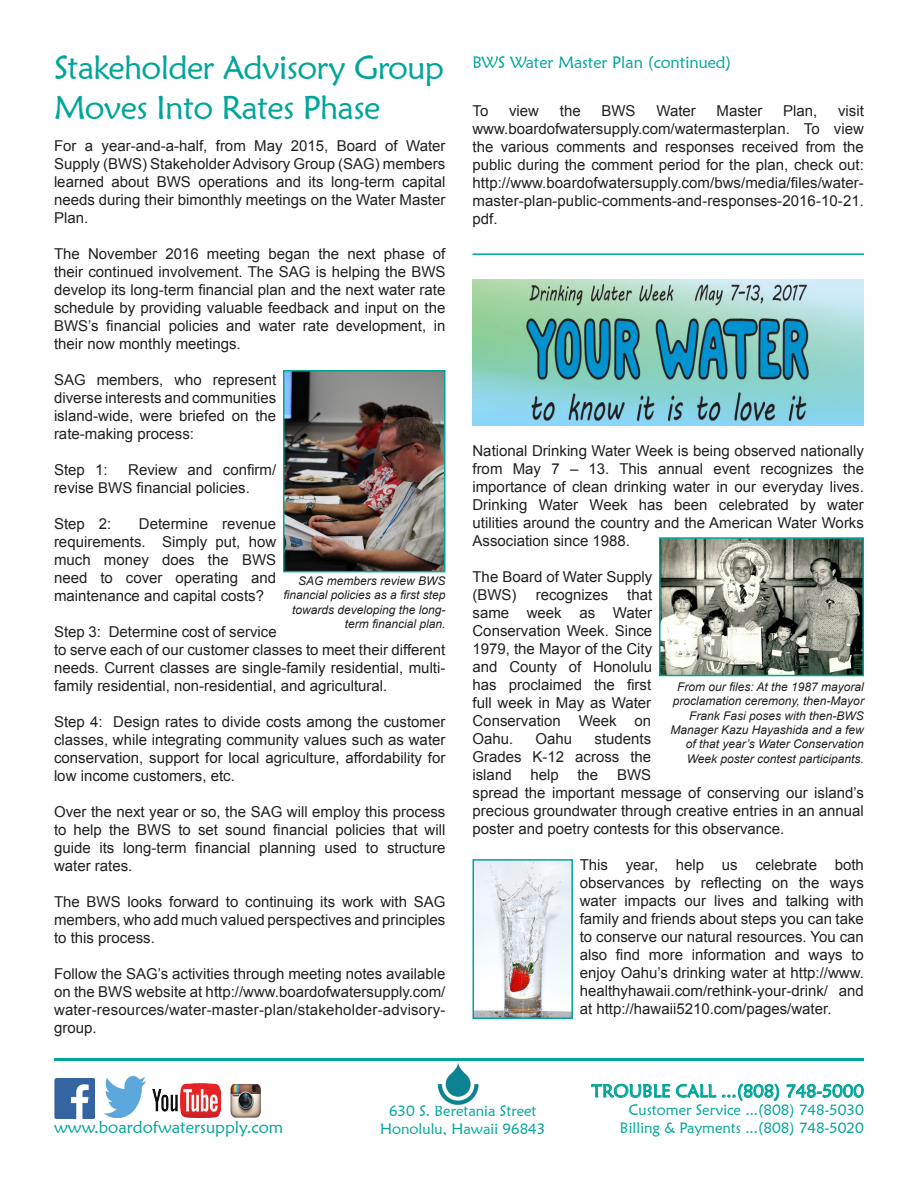
<style>
.page{position:relative;width:918px;height:1188px;background:#fff}
.page>*{position:absolute;margin:0;border:0;box-sizing:border-box;transform-origin:0 0}
.t1{font:33px/39.6px "Maiandra GD";letter-spacing:-.02em;color:#00a599}
.t2{font:18px "Maiandra GD";color:#00a599}
.t3{font:16.8px "Maiandra GD";color:#00a599}
.t4{font:16.5px "Maiandra GD";color:#00a599}
.t5{font:15px/18px "Arial";color:#231f20;text-align:justify}
.t6{font:15px "Maiandra GD";color:#00a599}
.t7{font:italic 12px/14.4px "Arial";color:#231f20;text-align:right}
</style>
<div class="page">
<svg style="left:590px;top:1083px;width:189px;height:18px"></svg>
<svg style="left:786px;top:1084px;width:78px;height:14px"></svg>
<img style="left:437px;top:1063px;width:42px;height:42px">
<hr style="left:54px;top:1058px;width:810px;height:3px;background:#00a599">
<img style="left:105px;top:1077px;width:40px;height:40px">
<img style="left:54px;top:1078px;width:40px;height:41px">
<img style="left:230px;top:1085px;width:31px;height:33px">
<img style="left:153px;top:1084px;width:67px;height:33px">
<img style="left:472px;top:279px;width:392px;height:147px">
<hr style="left:472px;top:253px;width:392px;height:2px;background:#00a599">
<img style="left:475px;top:862px;width:95px;height:154px">
<div style="left:472px;top:859px;width:101px;height:160px;border:2px solid #00a599"></div>
<img style="left:286px;top:373px;width:157px;height:196px">
<div style="left:283px;top:370px;width:163px;height:202px;border:2px solid #00a599"></div>
<img style="left:662px;top:540px;width:199px;height:133px">
<div style="left:659px;top:537px;width:205px;height:139px;border:2px solid #00a599"></div>
<p class="t1" style="left:54px;top:47px;width:392px">Stakeholder Advisory Group<br>Moves Into Rates Phase</p>
<p class="t5" style="left:54px;top:137px;width:393px">For a year-and-a-half, from May 2015, Board of Water Supply (BWS) Stakeholder Advisory Group (SAG) members learned about BWS operations and its long-term capital needs during their bimonthly meetings on the Water Master Plan.</p>
<p class="t5" style="left:54px;top:245px;width:393px">The November 2016 meeting began the next phase of their continued involvement. The SAG is helping the BWS develop its long-term financial plan and the next water rate schedule by providing valuable feedback and input on the BWS’s financial policies and water rate development, in their now monthly meetings.</p>
<p class="t5" style="left:54px;top:371px;width:224px">SAG members, who represent diverse interests and communities island-wide, were briefed on the rate-making process:</p>
<p class="t5" style="left:54px;top:461px;width:55px">Step 1:</p>
<p class="t5" style="left:54px;top:461px;width:224px;text-indent:74px">Review and confirm/ revise BWS financial policies.</p>
<p class="t5" style="left:54px;top:515px;width:59px">Step 2:</p>
<p class="t5" style="left:54px;top:515px;width:224px;text-indent:85px">Determine revenue requirements. Simply put, how much money does the BWS need to cover operating and maintenance and capital costs?</p>
<p class="t5" style="left:54px;top:623px;width:393px;text-align:left">Step 3: Determine cost of service<br>to serve each of our customer classes to meet their different needs. Current classes are single-family residential, multi&shy;family residential, non-residential, and agricultural.</p>
<p class="t5" style="left:54px;top:713px;width:393px">Step 4: Design rates to divide costs among the customer classes, while integrating community values such as water conservation, support for local agriculture, affordability for low income customers, etc.</p>
<p class="t5" style="left:54px;top:803px;width:393px">Over the next year or so, the SAG will employ this process to help the BWS to set sound financial policies that will guide its long-term financial planning used to structure water rates.</p>
<p class="t5" style="left:54px;top:893px;width:393px">The BWS looks forward to continuing its work with SAG members, who add much valued perspectives and principles to this process.</p>
<p class="t5" style="left:54px;top:965px;width:393px">Follow the SAG’s activities through meeting notes available on the BWS website at http://www.boardofwatersupply.com/ water-resources/water-master-plan/stakeholder-advisory&shy;group.</p>
<p class="t7" style="left:284px;top:574px;width:163px">SAG members review BWS financial policies as a first step towards developing the long&shy;term financial plan.</p>
<p class="t4" style="left:472px;top:52px;width:260px">BWS Water Master Plan (continued)</p>
<p class="t5" style="left:472px;top:102px;width:17px">To</p>
<p class="t5" style="left:509px;top:102px;width:31px">view</p>
<p class="t5" style="left:560px;top:102px;width:22px">the</p>
<p class="t5" style="left:601px;top:102px;width:36px">BWS</p>
<p class="t5" style="left:656px;top:102px;width:41px">Water</p>
<p class="t5" style="left:717px;top:102px;width:47px">Master</p>
<p class="t5" style="left:783px;top:102px;width:36px">Plan,</p>
<p class="t5" style="left:472px;top:102px;width:393px;text-indent:366px">visit www.boardofwatersupply.com/watermasterplan. To view the various comments and responses received from the public during the comment period for the plan, check out: http://www.boardofwatersupply.com/bws/media/files/water&shy;master-plan-public-comments-and-responses-2016-10-21. pdf.</p>
<p class="t5" style="left:472px;top:442px;width:393px">National Drinking Water Week is being observed nationally from May 7 – 13. This annual event recognizes the importance of clean drinking water in our everyday lives.<br>Drinking Water Week has been celebrated by water utilities around the country and the American Water Works Association since 1988.</p>
<p class="t5" style="left:472px;top:568px;width:181px">The Board of Water Supply (BWS)</p>
<p class="t5" style="left:472px;top:586px;width:181px;text-indent:155px">that same week as Water Conservation Week. Since 1979, the Mayor of the City and County of Honolulu has proclaimed the first full week in May as Water Conservation Week on Oahu.</p>
<p class="t5" style="left:536px;top:586px;width:74px">recognizes</p>
<p class="t7" style="left:671px;top:680px;width:195px">From our files: At the 1987 mayoral proclamation ceremony, then-Mayor Frank Fasi poses with then-BWS Manager Kazu Hayashida and a few of that year’s Water Conservation Week poster contest participants.</p>
<p class="t5" style="left:536px;top:730px;width:38px">Oahu</p>
<p class="t5" style="left:472px;top:730px;width:393px;text-align:left;text-indent:122px">students<br>Grades K-12 across the<br>island help the BWS<br>spread the important message of conserving our island’s precious groundwater through creative entries in an annual poster and poetry contests for this observance.</p>
<p class="t5" style="left:580px;top:856px;width:286px">This year, help us celebrate both observances by reflecting on the ways water impacts our lives and talking with family and friends about steps you can take to conserve our natural resources. You can also find more information and ways to enjoy Oahu’s drinking water at http://www. healthyhawaii.com/rethink-your-drink/ and at http://hawaii5210.com/pages/water.</p>
<p class="t2" style="left:591px;top:1080px;width:274px">TROUBLE CALL ...(808) 748-5000</p>
<p class="t6" style="left:629px;top:1101px;width:237px">Customer Service ...(808) 748-5030</p>
<p class="t6" style="left:389px;top:1102px;width:149px">630 S. Beretania Street</p>
<p class="t6" style="left:380px;top:1120px;width:167px">Honolulu, Hawaii 96843</p>
<p class="t3" style="left:54px;top:1117px;width:231px">www.boardofwatersupply.com</p>
<p class="t6" style="left:620px;top:1119px;width:246px">Billing &amp; Payments ...(808) 748-5020</p>
</div>
